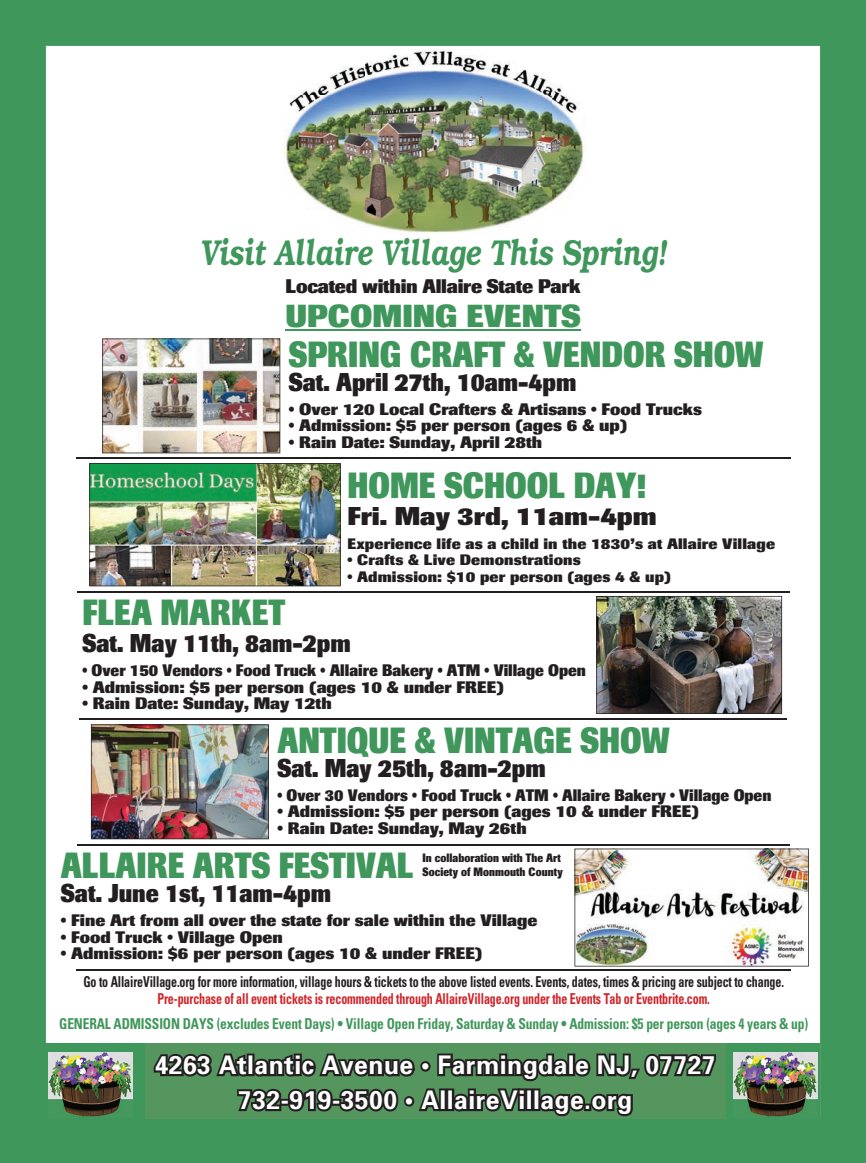
<style>
.page{position:relative;width:866px;height:1163px;background:#40975b}
.page>*{position:absolute;margin:0;border:0;box-sizing:border-box;transform-origin:0 0}
.t1{font:800 36px "Imago";color:#40975b;scale:.8 1}
.t2{font:italic 600 36px "Bookman";color:#40975b;scale:.75 1}
.t3{font:800 31.5px "Imago";color:#40975b;scale:.95 1}
.t4{font:700 25.65px/35px "Univers";letter-spacing:.02em;color:#fff;text-align:center;scale:.96 1}
.t5{font:800 25.5px "Imago";color:#231f20;scale:.85 1}
.t6{font:800 25.5px "Imago";color:#231f20}
.t7{font:800 19.5px "Imago";letter-spacing:-.015em;color:#231f20;scale:.95 1}
.t8{font:800 16.5px "Imago";color:#231f20}
.t9{font:800 16.5px "Imago";color:#231f20;scale:.88 1}
.t10{font:700 condensed 15px/16.5px "Univers";letter-spacing:-.01em;color:#231f20;text-align:center;scale:.8 1}
.t11{font:700 condensed 15px "Univers";letter-spacing:-.01em;color:#40975b;scale:.9 1}
.t12{font:800 15px "Imago";letter-spacing:.01em;color:#231f20}
.t13{font:800 12px/13.5px "Imago";letter-spacing:.01em;color:#231f20;scale:.79 1}
.s1{color:#d1232a}
</style>
<div class="page">
<div style="left:45px;top:45px;width:776px;height:1072px;background:#fff"></div>
<svg style="left:45px;top:1043px;width:775px;height:76px"></svg>
<hr style="left:285px;top:330px;width:296px;height:1px;background:#40975b">
<img style="left:49px;top:1052px;width:84px;height:65px">
<img style="left:596px;top:596px;width:186px;height:118px">
<img style="left:102px;top:338px;width:178px;height:115px">
<hr style="left:80px;top:718px;width:707px;height:2px;background:#231f20">
<hr style="left:76px;top:844px;width:713px;height:1px;background:#231f20">
<hr style="left:76px;top:969px;width:714px;height:2px;background:#231f20">
<hr style="left:76px;top:591px;width:713px;height:1px;background:#231f20">
<hr style="left:76px;top:457px;width:714px;height:2px;background:#231f20">
<img style="left:273px;top:50px;width:324px;height:184px">
<img style="left:89px;top:463px;width:252px;height:123px">
<img style="left:91px;top:724px;width:178px;height:115px">
<svg style="left:152px;top:848px;width:657px;height:271px;background:#c5d0c6"></svg>
<img style="left:734px;top:1052px;width:84px;height:65px">
<p class="t2" style="left:200px;top:231px;width:622px">Visit Allaire Village This Spring!</p>
<p class="t7" style="left:286px;top:275px;width:312px">Located within Allaire State Park</p>
<p class="t3" style="left:285px;top:297px;width:312px">UPCOMING EVENTS</p>
<p class="t1" style="left:289px;top:332px;width:595px">SPRING CRAFT &amp; VENDOR SHOW</p>
<p class="t5" style="left:289px;top:366px;width:340px">Sat. April 27th, 10am-4pm</p>
<p class="t8" style="left:289px;top:399px;width:415px">• Over 120 Local Crafters &amp; Artisans • Food Trucks</p>
<p class="t8" style="left:289px;top:415px;width:340px">• Admission: $5 per person (ages 6 &amp; up)</p>
<p class="t8" style="left:289px;top:432px;width:255px">• Rain Date: Sunday, April 28th</p>
<p class="t1" style="left:347px;top:464px;width:374px">HOME SCHOOL DAY!</p>
<p class="t6" style="left:347px;top:501px;width:311px">Fri. May 3rd, 11am-4pm</p>
<p class="t12" style="left:347px;top:534px;width:429px">Experience life as a child in the 1830’s at Allaire Village</p>
<p class="t12" style="left:347px;top:551px;width:235px">• Crafts &amp; Live Demonstrations</p>
<p class="t12" style="left:347px;top:567px;width:325px">• Admission: $10 per person (ages 4 &amp; up)</p>
<p class="t1" style="left:82px;top:591px;width:255px">FLEA MARKET</p>
<p class="t5" style="left:82px;top:628px;width:317px">Sat. May 11th, 8am-2pm</p>
<p class="t9" style="left:82px;top:661px;width:574px">• Over 150 Vendors • Food Truck • Allaire Bakery • ATM • Village Open</p>
<p class="t8" style="left:82px;top:677px;width:423px">• Admission: $5 per person (ages 10 &amp; under FREE)</p>
<p class="t8" style="left:82px;top:694px;width:251px">• Rain Date: Sunday, May 12th</p>
<p class="t1" style="left:277px;top:718px;width:492px">ANTIQUE &amp; VINTAGE SHOW</p>
<p class="t5" style="left:277px;top:752px;width:317px">Sat. May 25th, 8am-2pm</p>
<p class="t9" style="left:277px;top:785px;width:563px">• Over 30 Vendors • Food Truck • ATM • Allaire Bakery • Village Open</p>
<p class="t8" style="left:277px;top:801px;width:423px">• Admission: $5 per person (ages 10 &amp; under FREE)</p>
<p class="t8" style="left:277px;top:818px;width:251px">• Rain Date: Sunday, May 26th</p>
<p class="t1" style="left:61px;top:844px;width:442px">ALLAIRE ARTS FESTIVAL</p>
<p class="t5" style="left:61px;top:878px;width:319px">Sat. June 1st, 11am-4pm</p>
<p class="t8" style="left:61px;top:910px;width:478px">• Fine Art from all over the state for sale within the Village</p>
<p class="t8" style="left:61px;top:927px;width:223px">• Food Truck • Village Open</p>
<p class="t8" style="left:61px;top:943px;width:423px">• Admission: $6 per person (ages 10 &amp; under FREE)</p>
<p class="t13" style="left:422px;top:851px;width:179px">In collaboration with The Art<br>Society of Monmouth County</p>
<p class="t10" style="left:83px;top:973px;width:877px">Go to AllaireVillage.org for more information, village hours &amp; tickets to the above listed events. Events, dates, times &amp; pricing are subject to change.<br><span class="s1">Pre-purchase of all event tickets is recommended through AllaireVillage.org under the Events Tab or Eventbrite.com.</span></p>
<p class="t11" style="left:59px;top:1015px;width:833px">GENERAL ADMISSION DAYS (excludes Event Days) • Village Open Friday, Saturday &amp; Sunday • Admission: $5 per person (ages 4 years &amp; up)</p>
<p class="t4" style="left:155px;top:1046px;width:586px">4263 Atlantic Avenue • Farmingdale NJ, 07727<br>732-919-3500 • AllaireVillage.org</p>
</div>
